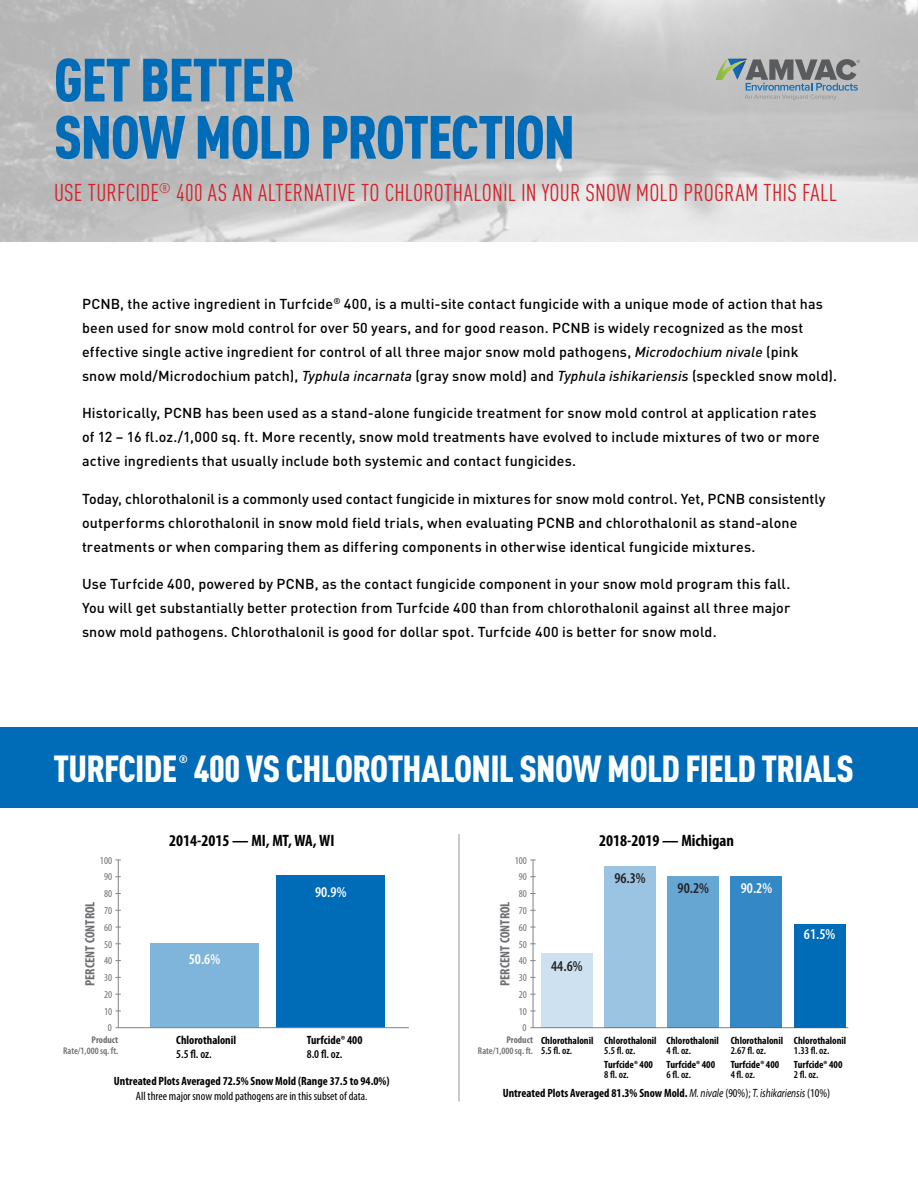
<style>
.page{position:relative;width:918px;height:1188px;background:#fff}
.page>*{position:absolute;margin:0;border:0;box-sizing:border-box;transform-origin:0 0}
.t1{font:900 60px/57.2px "DIN Cond";letter-spacing:-.02em;color:#006bb7}
.t2{font:900 37.2px "DIN Cond";letter-spacing:-.02em;color:#fff}
.t3{font:24px "DIN Cond";letter-spacing:.01em;color:#d2232a}
.t4{font:700 condensed 16.5px "Myriad Pro";color:#010101}
.t5{font:600 condensed 15px "Myriad Pro";color:#fff}
.t6{font:600 condensed 15px "Myriad Pro";color:#231f20}
.t7{font:500 14.25px/24px "DIN";letter-spacing:.01em;color:#000}
.t8{font:700 condensed 13.5px "Myriad Pro";color:#6e6f72}
.t9{font:700 condensed 12px "Myriad Pro";color:#010101}
.t10{font:condensed 12px "Myriad Pro";color:#010101}
.t11{font:600 condensed 12px "Myriad Pro";color:#010101}
.t12{font:900 10.8px "DIN Cond";color:#fff}
.t13{font:700 condensed 10.5px "Myriad Pro";color:#010101}
.t14{font:600 condensed 10.5px "Myriad Pro";letter-spacing:-.01em;color:#010101}
.t15{font:condensed 10.5px "Myriad Pro";color:#6e6f72}
.t16{font:600 condensed 9.75px "Myriad Pro";color:#6e6f72}
.t17{font:700 condensed 9.75px "Myriad Pro";color:#6e6f72}
.s1{font-style:italic}
.s2{font-weight:400;font-style:italic;font-stretch:normal}
.s3{font-weight:400}
</style>
<div class="page">
<div style="left:0;top:727px;width:918px;height:81px;background:#006bb7"></div>
<svg style="left:716px;top:58px;width:144px;height:42px;background:#98a0a3"></svg>
<hr style="left:459px;top:834px;width:1px;height:268px;background:#939598">
<div style="left:150px;top:943px;width:109px;height:85px;background:#80b5db"></div>
<div style="left:277px;top:875px;width:108px;height:153px;background:#006bb7"></div>
<hr style="left:116px;top:1027px;width:293px;height:1px;background:#818285">
<hr style="left:118px;top:860px;width:1px;height:168px;background:#818285">
<hr style="left:530px;top:1027px;width:318px;height:1px;background:#818285">
<hr style="left:533px;top:860px;width:1px;height:168px;background:#818285">
<div style="left:541px;top:953px;width:52px;height:75px;background:#cde1f0"></div>
<div style="left:604px;top:866px;width:52px;height:162px;background:#9ac4e2"></div>
<div style="left:668px;top:876px;width:51px;height:152px;background:#66a6d3"></div>
<div style="left:731px;top:877px;width:51px;height:151px;background:#3388c5"></div>
<div style="left:794px;top:925px;width:51px;height:103px;background:#006bb7"></div>
<h1 class="t1" style="left:54px;top:50px;width:523px">GET BETTER<br>SNOW MOLD PROTECTION</h1>
<h3 class="t3" style="left:54px;top:178px;width:784px">USE TURFCIDE<sup>®</sup> 400 AS AN ALTERNATIVE TO CHLOROTHALONIL IN YOUR SNOW MOLD PROGRAM THIS FALL</h3>
<p class="t7" style="left:82px;top:291px;width:757px">PCNB, the active ingredient in Turfcide<sup>®</sup> 400, is a multi-site contact fungicide with a unique mode of action that has been used for snow mold control for over 50 years, and for good reason. PCNB is widely recognized as the most effective single active ingredient for control of all three major snow mold pathogens, <span class="s1">Microdochium nivale</span> (pink<br>snow mold/Microdochium patch), <span class="s1">Typhula incarnata</span> (gray snow mold) and <span class="s1">Typhula ishikariensis</span> (speckled snow mold).</p>
<p class="t7" style="left:82px;top:400px;width:739px">Historically, PCNB has been used as a stand-alone fungicide treatment for snow mold control at application rates of 12 – 16 fl.oz./1,000 sq. ft. More recently, snow mold treatments have evolved to include mixtures of two or more active ingredients that usually include both systemic and contact fungicides.</p>
<p class="t7" style="left:82px;top:486px;width:745px">Today, chlorothalonil is a commonly used contact fungicide in mixtures for snow mold control. Yet, PCNB consistently outperforms chlorothalonil in snow mold field trials, when evaluating PCNB and chlorothalonil as stand-alone treatments or when comparing them as differing components in otherwise identical fungicide mixtures.</p>
<p class="t7" style="left:82px;top:571px;width:710px;text-align:justify">Use Turfcide 400, powered by PCNB, as the contact fungicide component in your snow mold program this fall.<br>You will get substantially better protection from Turfcide 400 than from chlorothalonil against all three major snow mold pathogens. Chlorothalonil is good for dollar spot. Turfcide 400 is better for snow mold.</p>
<p class="t12" style="left:179px;top:752px;width:11px">®</p>
<h2 class="t2" style="left:53px;top:746px;width:802px">TURFCIDE 400 VS CHLOROTHALONIL SNOW MOLD FIELD TRIALS</h2>
<p class="t4" style="left:169px;top:831px;width:167px">2014-2015 — MI, MT, WA, WI</p>
<p class="t4" style="left:599px;top:831px;width:136px">2018-2019 — Michigan</p>
<p class="t15" style="left:100px;top:855px;width:14px">100</p>
<p class="t15" style="left:515px;top:855px;width:14px">100</p>
<p class="t15" style="left:104px;top:871px;width:10px">90</p>
<p class="t15" style="left:104px;top:888px;width:10px">80</p>
<p class="t5" style="left:315px;top:884px;width:33px">90.9%</p>
<p class="t15" style="left:519px;top:871px;width:10px">90</p>
<p class="t15" style="left:519px;top:888px;width:10px">80</p>
<p class="t6" style="left:614px;top:870px;width:33px">96.3%</p>
<p class="t6" style="left:678px;top:880px;width:33px">90.2%</p>
<p class="t5" style="left:741px;top:880px;width:33px">90.2%</p>
<p class="t8" style="left:83px;top:986px;width:86px;rotate:-90deg">PERCENT CONTROL</p>
<p class="t15" style="left:104px;top:905px;width:10px">70</p>
<p class="t15" style="left:104px;top:922px;width:10px">60</p>
<p class="t15" style="left:104px;top:938px;width:10px">50</p>
<p class="t15" style="left:104px;top:955px;width:10px">40</p>
<p class="t15" style="left:104px;top:972px;width:10px">30</p>
<p class="t5" style="left:189px;top:951px;width:33px">50.6%</p>
<p class="t8" style="left:497px;top:986px;width:86px;rotate:-90deg">PERCENT CONTROL</p>
<p class="t15" style="left:519px;top:905px;width:10px">70</p>
<p class="t15" style="left:519px;top:922px;width:10px">60</p>
<p class="t15" style="left:519px;top:938px;width:10px">50</p>
<p class="t15" style="left:519px;top:955px;width:10px">40</p>
<p class="t15" style="left:519px;top:972px;width:10px">30</p>
<p class="t6" style="left:551px;top:958px;width:33px">44.6%</p>
<p class="t5" style="left:804px;top:926px;width:33px">61.5%</p>
<p class="t15" style="left:104px;top:989px;width:10px">20</p>
<p class="t15" style="left:519px;top:989px;width:10px">20</p>
<p class="t15" style="left:104px;top:1006px;width:10px">10</p>
<p class="t15" style="left:519px;top:1006px;width:10px">10</p>
<p class="t15" style="left:108px;top:1022px;width:6px">0</p>
<p class="t17" style="left:92px;top:1034px;width:28px">Product</p>
<p class="t16" style="left:63px;top:1046px;width:57px">Rate/1,000 sq. ft.</p>
<p class="t9" style="left:176px;top:1033px;width:61px">Chlorothalonil</p>
<p class="t11" style="left:176px;top:1047px;width:37px">5.5 fl. oz.</p>
<p class="t9" style="left:307px;top:1033px;width:57px">Turfcide® 400</p>
<p class="t11" style="left:307px;top:1047px;width:37px">8.0 fl. oz.</p>
<p class="t9" style="left:114px;top:1075px;width:277px">Untreated Plots Averaged 72.5% Snow Mold (Range 37.5 to 94.0%)</p>
<p class="t10" style="left:136px;top:1089px;width:233px">All three major snow mold pathogens are in this subset of data.</p>
<p class="t15" style="left:523px;top:1022px;width:6px">0</p>
<p class="t17" style="left:506px;top:1034px;width:28px">Product</p>
<p class="t16" style="left:478px;top:1046px;width:57px">Rate/1,000 sq. ft.</p>
<p class="t13" style="left:541px;top:1034px;width:54px">Chlorothalonil</p>
<p class="t14" style="left:541px;top:1045px;width:33px">5.5 fl. oz.</p>
<p class="t13" style="left:604px;top:1034px;width:54px">Chlorothalonil</p>
<p class="t14" style="left:604px;top:1045px;width:33px">5.5 fl. oz.</p>
<p class="t13" style="left:604px;top:1058px;width:50px">Turfcide® 400</p>
<p class="t14" style="left:604px;top:1069px;width:26px">8 fl. oz.</p>
<p class="t13" style="left:667px;top:1034px;width:54px">Chlorothalonil</p>
<p class="t14" style="left:667px;top:1045px;width:26px">4 fl. oz.</p>
<p class="t13" style="left:667px;top:1058px;width:50px">Turfcide® 400</p>
<p class="t14" style="left:667px;top:1069px;width:26px">6 fl. oz.</p>
<p class="t13" style="left:731px;top:1034px;width:54px">Chlorothalonil</p>
<p class="t14" style="left:731px;top:1045px;width:37px">2.67 fl. oz.</p>
<p class="t13" style="left:731px;top:1058px;width:50px">Turfcide® 400</p>
<p class="t14" style="left:731px;top:1069px;width:26px">4 fl. oz.</p>
<p class="t13" style="left:794px;top:1034px;width:54px">Chlorothalonil</p>
<p class="t14" style="left:794px;top:1045px;width:37px">1.33 fl. oz.</p>
<p class="t13" style="left:794px;top:1058px;width:50px">Turfcide® 400</p>
<p class="t14" style="left:794px;top:1069px;width:26px">2 fl. oz.</p>
<p class="t9" style="left:503px;top:1086px;width:329px">Untreated Plots Averaged 81.3% Snow Mold. <span class="s2">M. nivale</span> <span class="s3">(90%);</span> <span class="s2">T. ishikariensis</span> <span class="s3">(10%)</span></p>
</div>
